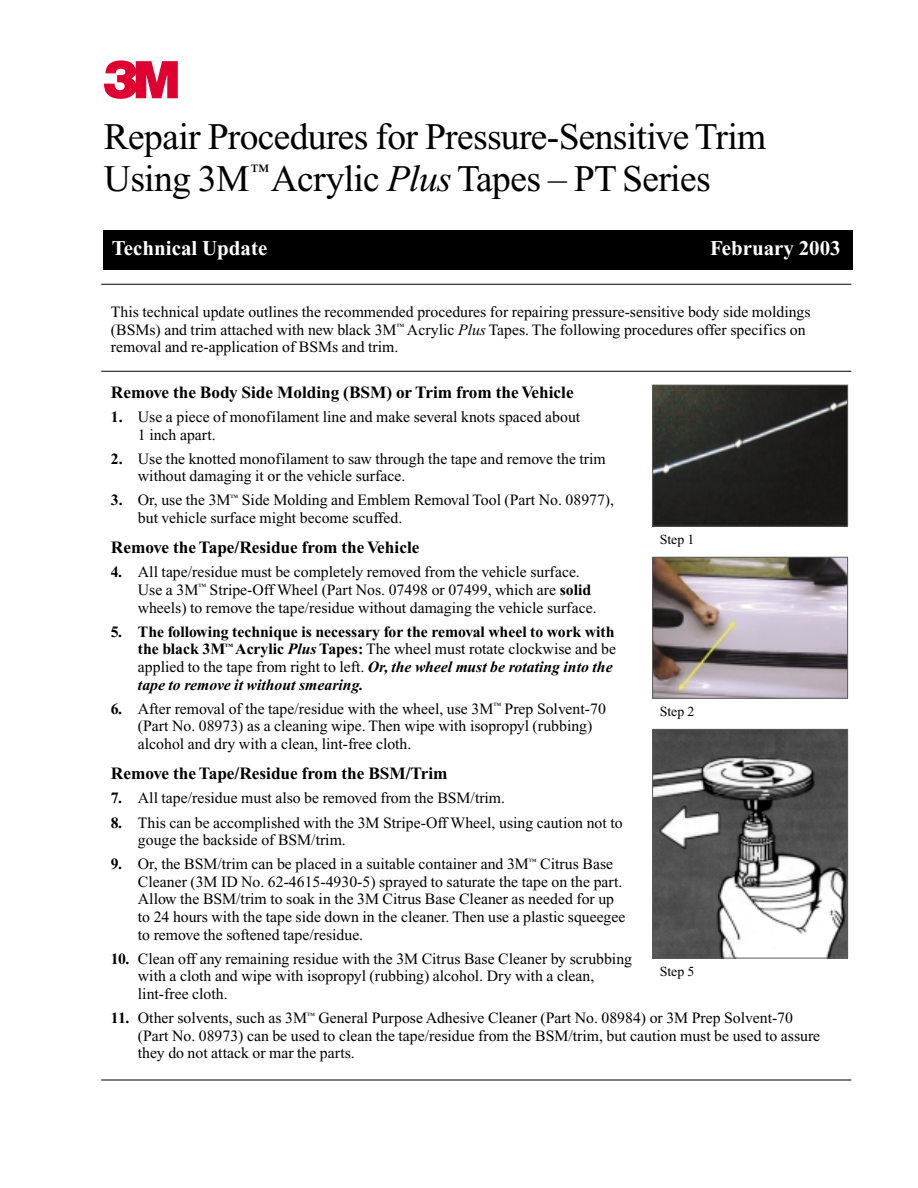
<style>
.page{position:relative;width:918px;height:1188px;background:#fff}
.page>*{position:absolute;margin:0;border:0;box-sizing:border-box;transform-origin:0 0}
.t1{font:54px "Logo 3 M Font";color:#de0031}
.t2{font:37.5px/41.2px "Times";letter-spacing:-.02em;color:#000}
.t3{font:700 21px "Times";color:#fff}
.t4{font:700 17.25px "Times";color:#000}
.t5{font:15.75px/17.5px "Times";color:#000}
.t6{font:700 15.75px/17.7px "Times";color:#000}
.t7{font:13.8px "Times";color:#000}
.s1{font-style:italic}
.s2{font-weight:700}
.s3{font-weight:400}
</style>
<div class="page">
<div style="left:103px;top:230px;width:750px;height:40px;background:#000"></div>
<img style="left:654px;top:387px;width:192px;height:138px">
<div style="left:652px;top:385px;width:196px;height:142px;border:1px solid #5b5b5b"></div>
<img style="left:654px;top:559px;width:192px;height:138px">
<div style="left:652px;top:557px;width:196px;height:142px;border:1px solid #5b5b5b"></div>
<img style="left:654px;top:731px;width:192px;height:225px">
<div style="left:652px;top:729px;width:196px;height:229px;border:1px solid #5b5b5b"></div>
<hr style="left:101px;top:284px;width:750px;height:1px;background:#000">
<hr style="left:101px;top:371px;width:750px;height:1px;background:#000">
<hr style="left:101px;top:1080px;width:750px;height:1px;background:#000">
<h1 class="t1" style="left:104px;top:53px;width:88px">3</h1>
<h2 class="t2" style="left:104px;top:120px;width:664px">Repair Procedures for Pressure-Sensitive Trim<br>Using 3M<sup>™</sup>Acrylic <span class="s1">Plus</span> Tapes – PT Series</h2>
<h3 class="t3" style="left:112px;top:241px;width:157px">Technical Update</h3>
<h3 class="t3" style="left:710px;top:241px;width:132px">February 2003</h3>
<p class="t5" style="left:111px;top:304px;width:701px">This technical update outlines the recommended procedures for repairing pressure-sensitive body side moldings (BSMs) and trim attached with new black 3M<sup>™</sup> Acrylic <span class="s1">Plus</span> Tapes. The following procedures offer specifics on removal and re-application of BSMs and trim.</p>
<p class="t4" style="left:111px;top:386px;width:464px">Remove the Body Side Molding (BSM) or Trim from the Vehicle</p>
<p class="t5" style="left:138px;top:409px;width:444px;text-indent:-27px"><span class="s2">1.</span> Use a piece of monofilament line and make several knots spaced about<br>1 inch apart.</p>
<p class="t5" style="left:138px;top:451px;width:469px;text-indent:-27px"><span class="s2">2.</span> Use the knotted monofilament to saw through the tape and remove the trim without damaging it or the vehicle surface.</p>
<p class="t5" style="left:138px;top:493px;width:478px;text-indent:-27px"><span class="s2">3.</span> Or, use the 3M<sup>™</sup> Side Molding and Emblem Removal Tool (Part No. 08977), but vehicle surface might become scuffed.</p>
<p class="t7" style="left:660px;top:534px;width:36px">Step 1</p>
<p class="t4" style="left:111px;top:541px;width:310px">Remove the Tape/Residue from the Vehicle</p>
<p class="t5" style="left:138px;top:565px;width:460px;text-indent:-27px"><span class="s2">4.</span> All tape/residue must be completely removed from the vehicle surface.<br>Use a 3M<sup>™</sup> Stripe-Off Wheel (Part Nos. 07498 or 07499, which are <span class="s2">solid </span>wheels) to remove the tape/residue without damaging the vehicle surface.</p>
<p class="t6" style="left:138px;top:624px;width:480px;text-indent:-27px">5. The following technique is necessary for the removal wheel to work with the black 3M<sup>™</sup> Acrylic <span class="s1">Plus</span> Tapes: <span class="s3">The wheel must rotate clockwise and be applied to the tape from right to left.</span> <span class="s1">Or, the wheel must be rotating into the tape to remove it without smearing.</span></p>
<p class="t5" style="left:138px;top:701px;width:469px;text-indent:-27px"><span class="s2">6.</span> After removal of the tape/residue with the wheel, use 3M<sup>™</sup> Prep Solvent-70 (Part No. 08973) as a cleaning wipe. Then wipe with isopropyl (rubbing) alcohol and dry with a clean, lint-free cloth.</p>
<p class="t4" style="left:111px;top:768px;width:338px">Remove the Tape/Residue from the BSM/Trim</p>
<p class="t5" style="left:111px;top:791px;width:396px"><span class="s2">7.</span> All tape/residue must also be removed from the BSM/trim.</p>
<p class="t5" style="left:138px;top:815px;width:486px;text-indent:-27px"><span class="s2">8.</span> This can be accomplished with the 3M Stripe-Off Wheel, using caution not to gouge the backside of BSM/trim.</p>
<p class="t5" style="left:138px;top:857px;width:489px;text-indent:-27px"><span class="s2">9.</span> Or, the BSM/trim can be placed in a suitable container and 3M<sup>™</sup> Citrus Base Cleaner (3M ID No. 62-4615-4930-5) sprayed to saturate the tape on the part.<br>Allow the BSM/trim to soak in the 3M Citrus Base Cleaner as needed for up to 24 hours with the tape side down in the cleaner. Then use a plastic squeegee to remove the softened tape/residue.</p>
<p class="t5" style="left:138px;top:951px;width:496px;text-indent:-27px"><span class="s2">10.</span> Clean off any remaining residue with the 3M Citrus Base Cleaner by scrubbing with a cloth and wipe with isopropyl (rubbing) alcohol. Dry with a clean, lint-free cloth.</p>
<p class="t5" style="left:138px;top:1011px;width:684px;text-indent:-27px"><span class="s2">11.</span> Other solvents, such as 3M<sup>™</sup> General Purpose Adhesive Cleaner (Part No. 08984) or 3M Prep Solvent-70 (Part No. 08973) can be used to clean the tape/residue from the BSM/trim, but caution must be used to assure they do not attack or mar the parts.</p>
<p class="t7" style="left:660px;top:706px;width:36px">Step 2</p>
<p class="t7" style="left:660px;top:966px;width:36px">Step 5</p>
</div>
